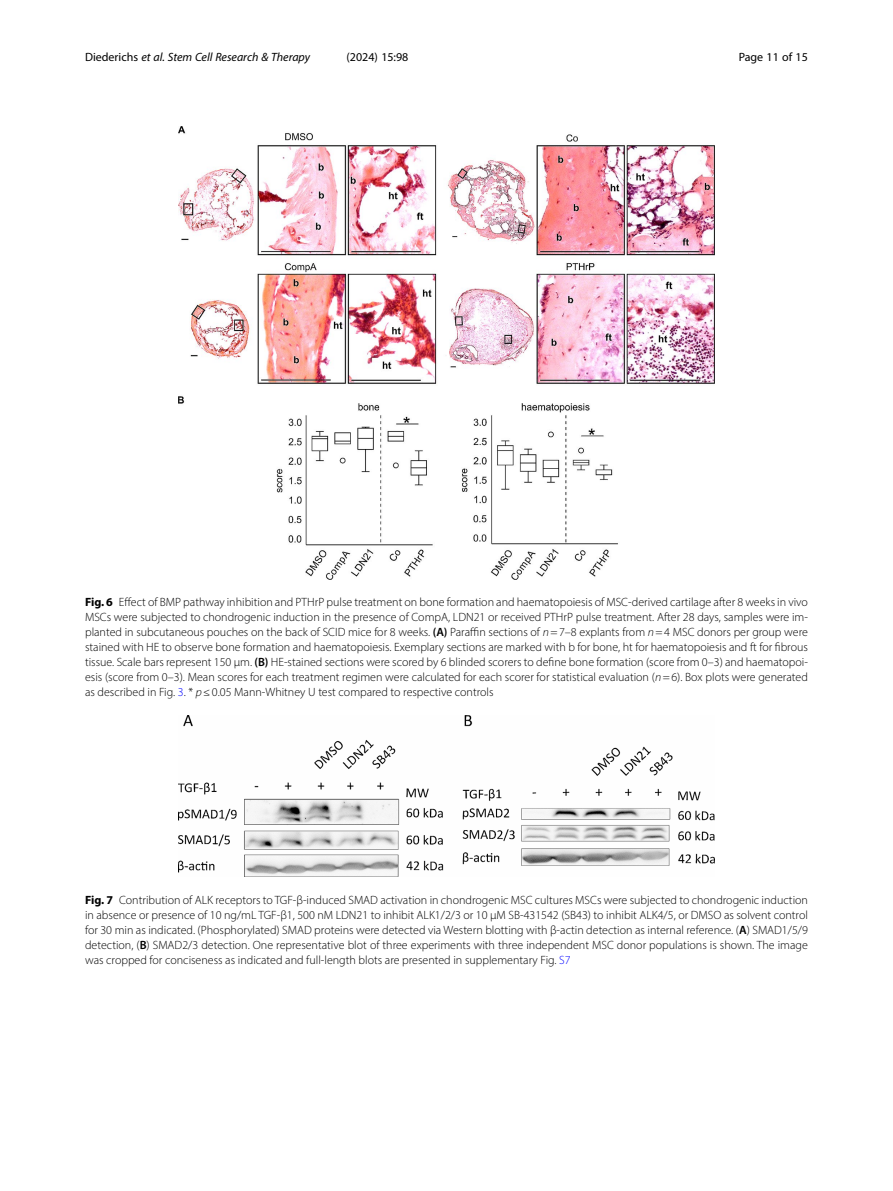
<style>
.page{position:relative;width:893px;height:1191px;background:#fff}
.page>*{position:absolute;margin:0;border:0;box-sizing:border-box;transform-origin:0 0}
.Figure_Caption{font:300 12px/15px "Myriad Pro";color:#000;text-align:justify}
.t1{font:italic 12px "Myriad Pro";color:#000}
.t2{font:12px "Myriad Pro";color:#000}
.s1{font-style:normal}
.s2{font-weight:700}
.s3{font-weight:600}
.s4{font-style:italic}
.s5{color:#00f}
</style>
<div class="page">
<img style="left:179px;top:715px;width:535px;height:162px">
<img style="left:179px;top:126px;width:535px;height:453px">
<p class="t1" style="left:85px;top:50px;width:227px"><span class="s1">Diederichs</span> et al. Stem Cell Research &amp; Therapy</p>
<p class="t2" style="left:347px;top:50px;width:63px">(2024) 15:98</p>
<p class="t2" style="left:739px;top:50px;width:71px">Page 11 of 15</p>
<p class="Figure_Caption" style="left:85px;top:594px;width:724px"><span class="s2">Fig. 6</span> Effect of BMP pathway inhibition and PTHrP pulse treatment on bone formation and haematopoiesis of MSC-derived cartilage after 8 weeks in vivo</p>
<p class="Figure_Caption" style="left:85px;top:609px;width:724px">MSCs were subjected to chondrogenic induction in the presence of CompA, LDN21 or received PTHrP pulse treatment. After 28 days, samples were im&shy;planted in subcutaneous pouches on the back of SCID mice for 8 weeks. <span class="s3">(A)</span> Paraffin sections of <span class="s4">n</span>=7–8 explants from <span class="s4">n</span>=4 MSC donors per group were stained with HE to observe bone formation and haematopoiesis. Exemplary sections are marked with b for bone, ht for haematopoiesis and ft for fibrous tissue. Scale bars represent 150 μm. <span class="s3">(B)</span> HE-stained sections were scored by 6 blinded scorers to define bone formation (score from 0–3) and haematopoi&shy;esis (score from 0–3). Mean scores for each treatment regimen were calculated for each scorer for statistical evaluation (<span class="s4">n</span>=6). Box plots were generated as described in Fig. <span class="s5">3</span>. * <span class="s4">p</span>≤0.05 Mann-Whitney U test compared to respective controls</p>
<p class="Figure_Caption" style="left:85px;top:892px;width:724px"><span class="s2">Fig. 7</span> Contribution of ALK receptors to TGF-β-induced SMAD activation in chondrogenic MSC cultures MSCs were subjected to chondrogenic induction in absence or presence of 10 ng/mL TGF-β1, 500 nM LDN21 to inhibit ALK1/2/3 or 10 µM SB-431542 (SB43) to inhibit ALK4/5, or DMSO as solvent control for 30 min as indicated. (Phosphorylated) SMAD proteins were detected via Western blotting with β-actin detection as internal reference. (<span class="s3">A</span>) SMAD1/5/9 detection, (<span class="s3">B</span>) SMAD2/3 detection. One representative blot of three experiments with three independent MSC donor populations is shown. The image was cropped for conciseness as indicated and full-length blots are presented in supplementary Fig. <span class="s5">S7</span></p>
</div>
